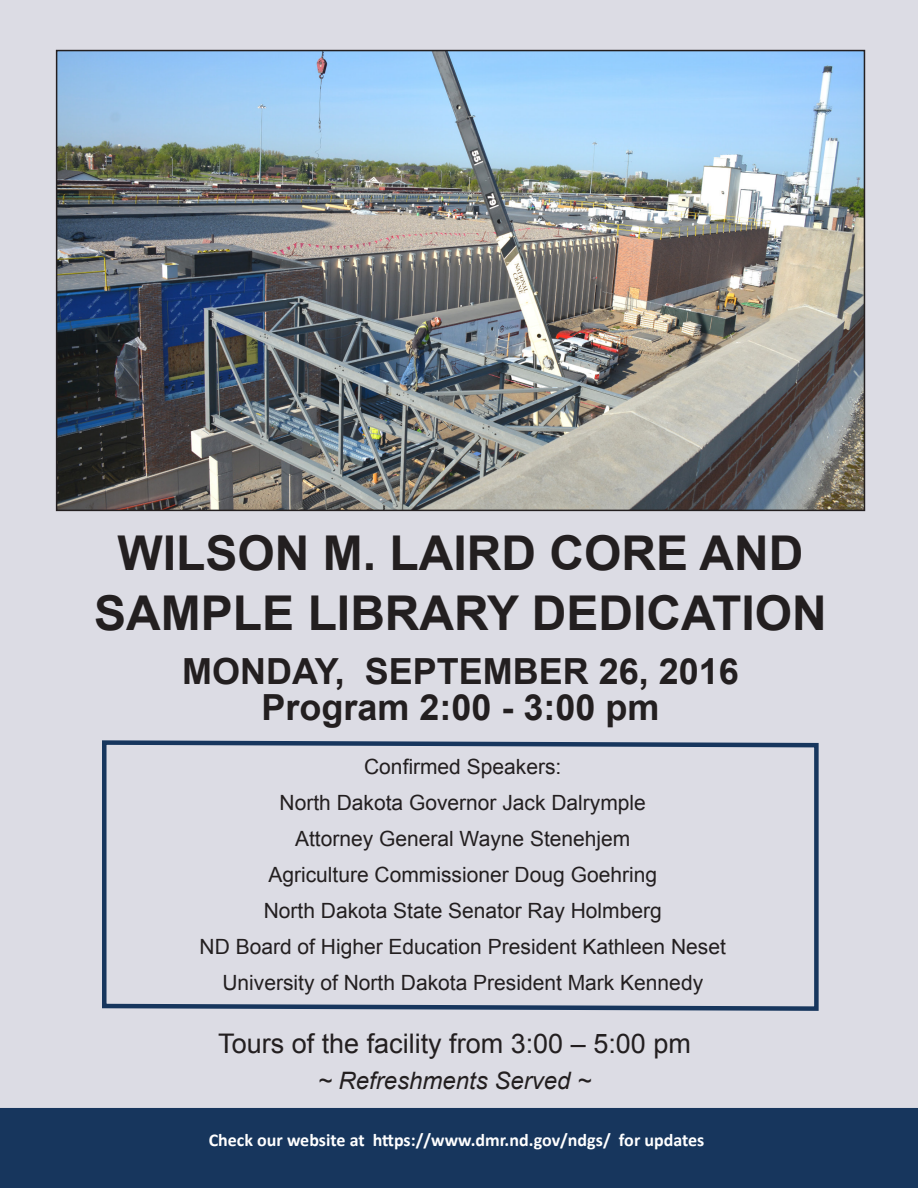
<style>
.page{position:relative;width:918px;height:1188px;background:#fff}
.page>*{position:absolute;margin:0;border:0;box-sizing:border-box;transform-origin:0 0}
.t1{font:700 48px/60px "Arial";color:#231f20;text-align:center}
.t2{font:700 36px "Arial";color:#231f20}
.t3{font:27px "Arial";color:#231f20}
.t4{font:italic 24px "Arial";color:#231f20}
.t5{font:21px "Arial";color:#231f20}
.t6{font:700 18px "Calibri";color:#fff}
</style>
<div class="page">
<div style="left:1px;top:1px;width:916px;height:1106px;background:#dcdce4"></div>
<div style="left:1px;top:1109px;width:916px;height:78px;background:#17365d"></div>
<div style="left:0;top:1108px;width:918px;height:80px;border:2px solid #17365d"></div>
<img style="left:59px;top:53px;width:803px;height:455px">
<div style="left:56px;top:50px;width:809px;height:461px;border:2px solid #231f20"></div>
<svg style="left:102px;top:740px;width:717px;height:271px"></svg>
<p class="t1" style="left:94px;top:525px;width:734px">WILSON M. LAIRD CORE AND<br>SAMPLE LIBRARY DEDICATION</p>
<p class="t2" style="left:182px;top:647px;width:558px">MONDAY, SEPTEMBER 26, 2016</p>
<p class="t2" style="left:261px;top:683px;width:400px">Program 2:00 - 3:00 pm</p>
<p class="t5" style="left:364px;top:753px;width:199px">Confirmed Speakers:</p>
<p class="t5" style="left:280px;top:789px;width:368px">North Dakota Governor Jack Dalrymple</p>
<p class="t5" style="left:295px;top:825px;width:337px">Attorney General Wayne Stenehjem</p>
<p class="t5" style="left:268px;top:861px;width:390px">Agriculture Commissioner Doug Goehring</p>
<p class="t5" style="left:264px;top:897px;width:399px">North Dakota State Senator Ray Holmberg</p>
<p class="t5" style="left:200px;top:933px;width:528px">ND Board of Higher Education President Kathleen Neset</p>
<p class="t5" style="left:222px;top:969px;width:482px">University of North Dakota President Mark Kennedy</p>
<p class="t3" style="left:218px;top:1026px;width:474px">Tours of the facility from 3:00 – 5:00 pm</p>
<p class="t4" style="left:318px;top:1065px;width:275px">~ Refreshments Served ~</p>
<p class="t6" style="left:209px;top:1129px;width:497px">Check our website at https://www.dmr.nd.gov/ndgs/ for updates</p>
</div>
